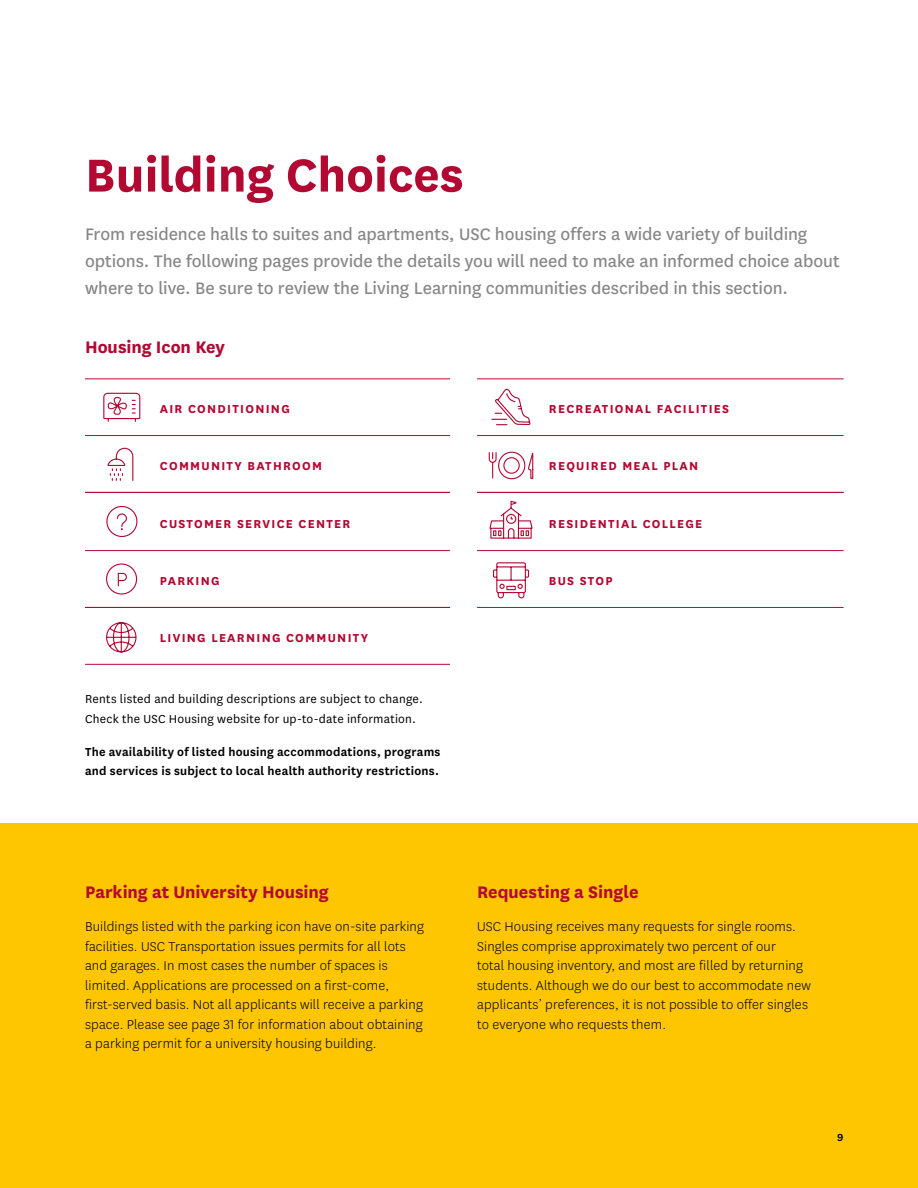
<style>
.page{position:relative;width:918px;height:1188px;background:#fff}
.page>*{position:absolute;margin:0;border:0;box-sizing:border-box;transform-origin:0 0}
.t1{font:700 54px "National";color:#b20933}
.t2{font:19.5px/27px "National";letter-spacing:-.005em;color:#878787}
.t3{font:700 19.5px "National";letter-spacing:-.005em;color:#b20933}
.t4{font:300 15px/19.5px "National";letter-spacing:.01em;color:#000}
.t5{font:700 13.5px "National";letter-spacing:.095em;color:#b20933}
.t6{font:600 13.5px/19.5px "National";letter-spacing:.015em;color:#000}
.t7{font:13.5px/19.5px "National";letter-spacing:.02em;color:#000}
.t8{font:600 12px "National";color:#000}
</style>
<div class="page">
<div style="left:0;top:824px;width:918px;height:364px;background:#fdc600"></div>
<hr style="left:85px;top:435px;width:365px;height:1px;background:#b20933">
<hr style="left:477px;top:435px;width:367px;height:1px;background:#b20933">
<hr style="left:85px;top:550px;width:365px;height:1px;background:#b20933">
<hr style="left:477px;top:550px;width:367px;height:1px;background:#b20933">
<hr style="left:85px;top:607px;width:365px;height:1px;background:#b20933">
<hr style="left:477px;top:607px;width:367px;height:1px;background:#b20933">
<hr style="left:85px;top:664px;width:365px;height:1px;background:#b20933">
<hr style="left:85px;top:379px;width:365px;height:1px;background:#b20933">
<hr style="left:477px;top:379px;width:367px;height:1px;background:#b20933">
<hr style="left:85px;top:492px;width:365px;height:1px;background:#b20933">
<hr style="left:477px;top:492px;width:367px;height:1px;background:#b20933">
<svg style="left:103px;top:392px;width:38px;height:30px"></svg>
<svg style="left:106px;top:506px;width:32px;height:31px"></svg>
<svg style="left:106px;top:563px;width:32px;height:32px"></svg>
<svg style="left:106px;top:622px;width:31px;height:31px"></svg>
<svg style="left:491px;top:388px;width:40px;height:38px"></svg>
<svg style="left:488px;top:451px;width:46px;height:29px"></svg>
<svg style="left:489px;top:500px;width:44px;height:39px"></svg>
<svg style="left:493px;top:562px;width:37px;height:37px"></svg>
<svg style="left:107px;top:447px;width:27px;height:34px"></svg>
<h1 class="t1" style="left:85px;top:137px;width:380px">Building Choices</h1>
<p class="t2" style="left:85px;top:219px;width:756px">From residence halls to suites and apartments, USC housing offers a wide variety of building options. The following pages provide the details you will need to make an informed choice about where to live. Be sure to review the Living Learning communities described in this section.</p>
<h2 class="t3" style="left:85px;top:333px;width:141px">Housing Icon Key</h2>
<p class="t5" style="left:160px;top:399px;width:132px">AIR CONDITIONING</p>
<p class="t5" style="left:549px;top:399px;width:182px">RECREATIONAL FACILITIES</p>
<p class="t5" style="left:160px;top:456px;width:164px">COMMUNITY BATHROOM</p>
<p class="t5" style="left:549px;top:456px;width:151px">REQUIRED MEAL PLAN</p>
<p class="t5" style="left:160px;top:514px;width:192px">CUSTOMER SERVICE CENTER</p>
<p class="t5" style="left:549px;top:514px;width:155px">RESIDENTIAL COLLEGE</p>
<p class="t5" style="left:160px;top:571px;width:61px">PARKING</p>
<p class="t5" style="left:549px;top:571px;width:65px">BUS STOP</p>
<p class="t5" style="left:160px;top:628px;width:210px">LIVING LEARNING COMMUNITY</p>
<p class="t7" style="left:85px;top:689px;width:339px">Rents listed and building descriptions are subject to change.<br>Check the USC Housing website for up-to-date information.</p>
<p class="t6" style="left:85px;top:741px;width:357px">The availability of listed housing accommodations, programs and services is subject to local health authority restrictions.</p>
<h2 class="t3" style="left:85px;top:878px;width:245px">Parking at University Housing</h2>
<p class="t4" style="left:85px;top:916px;width:341px">Buildings listed with the parking icon have on-site parking facilities. USC Transportation issues permits for all lots and garages. In most cases the number of spaces is limited. Applications are processed on a first-come, first-served basis. Not all applicants will receive a parking space. Please see page 31 for information about obtaining a parking permit for a university housing building.</p>
<h2 class="t3" style="left:477px;top:878px;width:163px">Requesting a Single</h2>
<p class="t4" style="left:477px;top:916px;width:335px">USC Housing receives many requests for single rooms.<br>Singles comprise approximately two percent of our<br>total housing inventory, and most are filled by returning students. Although we do our best to accommodate new applicants’ preferences, it is not possible to offer singles to everyone who requests them.</p>
<p class="t8" style="left:837px;top:1129px;width:8px">9</p>
</div>
